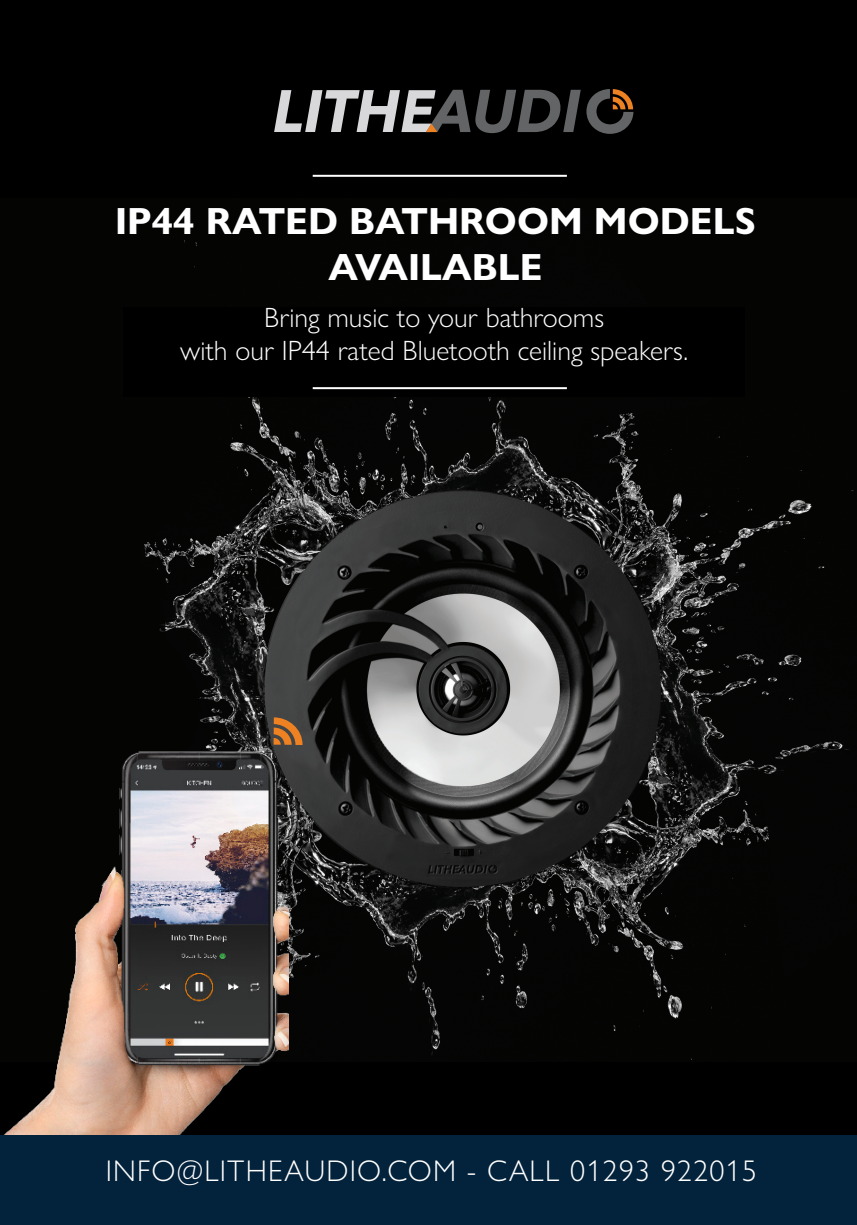
<style>
.page{position:relative;width:857px;height:1225px;background:#fff}
.page>*{position:absolute;margin:0;border:0;box-sizing:border-box;transform-origin:0 0}
.t1{font:700 38px/45.6px "Gill Sans Nova";color:#fff;text-align:center}
.t2{font:300 30px "Gill Sans Nova";letter-spacing:.04em;color:#fff}
.t3{font:300 28px "Gill Sans Nova";color:#fff}
</style>
<div class="page">
<div style="left:0;top:0;width:856px;height:1222px;background:#000"></div>
<img style="left:144px;top:240px;width:710px;height:820px">
<div style="left:123px;top:307px;width:621px;height:90px;background:#000"></div>
<img style="left:4px;top:695px;width:284px;height:440px">
<div style="left:0;top:1135px;width:856px;height:90px;background:#03223b"></div>
<svg style="left:586px;top:89px;width:47px;height:45px"></svg>
<svg style="left:274px;top:90px;width:306px;height:43px"></svg>
<hr style="left:312px;top:175px;width:254px;height:2px;background:#fff">
<hr style="left:312px;top:387px;width:254px;height:2px;background:#fff">
<svg style="left:273px;top:717px;width:29px;height:28px"></svg>
<p class="t1" style="left:115px;top:198px;width:642px">IP44 RATED BATHROOM MODELS<br>AVAILABLE</p>
<p class="t3" style="left:264px;top:300px;width:341px">Bring music to your bathrooms</p>
<p class="t3" style="left:180px;top:334px;width:509px">with our IP44 rated Bluetooth ceiling speakers.</p>
<p class="t2" style="left:106px;top:1152px;width:652px">INFO@LITHEAUDIO.COM - CALL 01293 922015</p>
</div>
